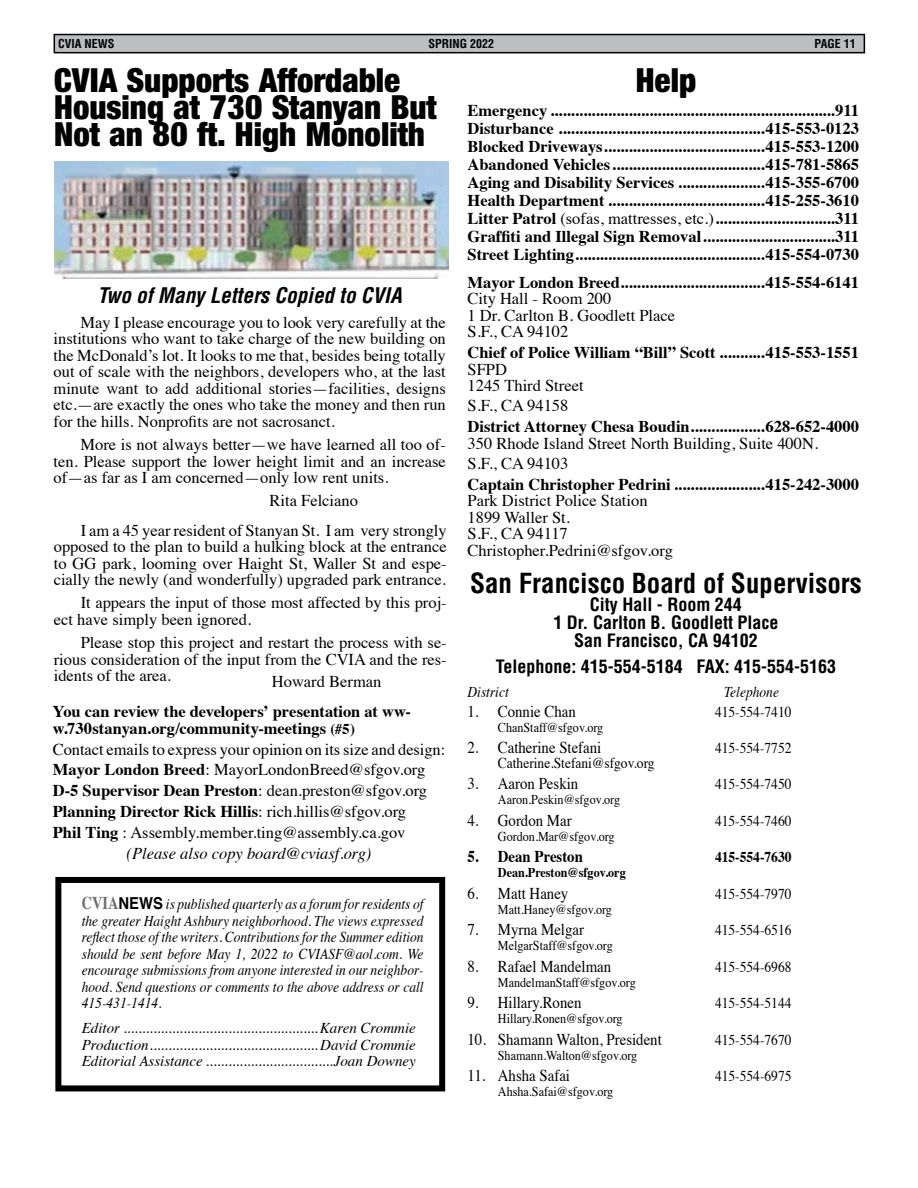
<style>
.page{position:relative;width:918px;height:1188px;background:#fff}
.page>*{position:absolute;margin:0;border:0;box-sizing:border-box;transform-origin:0 0}
.t1{font:33px/27px "Harvest";color:#000}
.t2{font:700 condensed 27px "Helvetica";color:#000}
.t3{font:italic 700 condensed 21px "Helvetica";color:#000}
.t4{font:700 condensed 18px/18px "Helvetica";color:#000;text-align:center}
.t5{font:16.5px/16.5px "Times";color:#000}
.t6{font:700 16.5px/18px "Times";color:#000;text-align:justify}
.t7{font:16.5px "Times";color:#000;scale:.9 1}
.t8{font:italic 16.5px "Times";color:#000}
.t9{font:700 16.5px "Times";color:#000;scale:.9 1}
.t10{font:italic 15px/16.5px "Times";color:#000;text-align:justify;scale:.9 1}
.t11{font:italic 15px/16.5px "Times";color:#000;text-align:justify}
.t12{font:15px "Times";color:#000;scale:.9 1}
.t13{font:700 15px "Times";color:#000;scale:.9 1}
.t14{font:13.5px "Times";color:#000;scale:.9 1}
.t15{font:700 13.5px "Times";color:#000;scale:.9 1}
.t16{font:700 condensed 12px "Helvetica";color:#000}
.s1{font-weight:400}
.s2{font-size:15px}
.s3{font-weight:700}
.s4{font-weight:700;font-style:normal;font-size:18px;color:#6d6e71}
.s5{font-family:"Helvetica";font-weight:700;font-style:normal;font-size:16.5px}
</style>
<div class="page">
<div style="left:54px;top:35px;width:810px;height:18px;background:#bcbec0"></div>
<div style="left:54px;top:34px;width:811px;height:19px;border:2px solid #000"></div>
<div style="left:55px;top:877px;width:390px;height:214px;border:6px solid #000"></div>
<img style="left:54px;top:161px;width:394px;height:117px">
<p class="t16" style="left:58px;top:36px;width:58px">CVIA NEWS</p>
<p class="t16" style="left:428px;top:36px;width:67px">SPRING 2022</p>
<p class="t16" style="left:815px;top:36px;width:43px">PAGE 11</p>
<h1 class="t1" style="left:54px;top:68px;width:384px">CVIA Supports Affordable<br>Housing at 730 Stanyan But<br>Not an 80 ft. High Monolith</h1>
<h1 class="t1" style="left:636px;top:68px;width:62px">Help</h1>
<p class="t6" style="left:468px;top:99px;width:393px">Emergency .....................................................................911<br>Disturbance ..................................................415-553-0123<br>Blocked Driveways.......................................415-553-1200<br>Abandoned Vehicles.....................................415-781-5865<br>Aging and Disability Services .....................415-355-6700<br>Health Department ......................................415-255-3610<br>Litter Patrol <span class="s1">(sofas, mattresses, etc.)</span>.............................311<br>Graffiti and Illegal Sign Removal................................311<br>Street Lighting..............................................415-554-0730</p>
<p class="t6" style="left:468px;top:272px;width:393px">Mayor London Breed...................................415-554-6141</p>
<p class="t5" style="left:468px;top:289px;width:209px">City Hall - Room 200<br>1 Dr. Carlton B. Goodlett Place<br>S.F., CA 94102</p>
<p class="t6" style="left:468px;top:342px;width:393px">Chief of Police William “Bill” Scott ...........415-553-1551</p>
<p class="t5" style="left:468px;top:360px;width:118px">SFPD<br>1245 Third Street</p>
<p class="t5" style="left:468px;top:396px;width:102px">S.F., CA 94158</p>
<p class="t6" style="left:468px;top:416px;width:393px">District Attorney Chesa Boudin..................628-652-4000</p>
<p class="t5" style="left:468px;top:432px;width:352px;line-height:19.8px">350 Rhode Island Street North Building, Suite 400N.<br>S.F., CA 94103</p>
<p class="t6" style="left:468px;top:473px;width:393px">Captain Christopher Pedrini ......................415-242-3000</p>
<p class="t5" style="left:468px;top:491px;width:207px">Park District Police Station<br>1899 Waller St.<br>S.F., CA 94117<br>Christopher.Pedrini@sfgov.org</p>
<h2 class="t2" style="left:470px;top:567px;width:393px">San Francisco Board of Supervisors</h2>
<p class="t4" style="left:553px;top:596px;width:227px">City Hall - Room 244<br>1 Dr. Carlton B. Goodlett Place<br>San Francisco, CA 94102</p>
<p class="t4" style="left:496px;top:658px;width:342px">Telephone: 415-554-5184 FAX: 415-554-5163</p>
<p class="t10" style="left:468px;top:683px;width:47px">District</p>
<p class="t10" style="left:724px;top:683px;width:63px">Telephone</p>
<p class="t7" style="left:468px;top:696px;width:122px">1. Connie Chan</p>
<p class="t12" style="left:715px;top:697px;width:86px">415-554-7410</p>
<p class="t14" style="left:498px;top:714px;width:119px">ChanStaff@sfgov.org</p>
<p class="t7" style="left:468px;top:732px;width:150px">2. Catherine Stefani</p>
<p class="t12" style="left:715px;top:734px;width:86px">415-554-7752</p>
<p class="t12" style="left:498px;top:749px;width:176px">Catherine.Stefani@sfgov.org</p>
<p class="t7" style="left:468px;top:768px;width:125px">3. Aaron Peskin</p>
<p class="t12" style="left:715px;top:770px;width:86px">415-554-7450</p>
<p class="t14" style="left:498px;top:787px;width:137px">Aaron.Peskin@sfgov.org</p>
<p class="t7" style="left:468px;top:805px;width:117px">4. Gordon Mar</p>
<p class="t12" style="left:715px;top:807px;width:86px">415-554-7460</p>
<p class="t14" style="left:498px;top:824px;width:131px">Gordon.Mar@sfgov.org</p>
<p class="t9" style="left:468px;top:841px;width:130px">5. Dean Preston</p>
<p class="t13" style="left:715px;top:843px;width:86px">415-554-7630</p>
<p class="t15" style="left:498px;top:860px;width:144px">Dean.Preston@sfgov.org</p>
<p class="t7" style="left:468px;top:878px;width:114px">6. Matt Haney</p>
<p class="t12" style="left:715px;top:880px;width:86px">415-554-7970</p>
<p class="t14" style="left:498px;top:897px;width:128px">Matt.Haney@sfgov.org</p>
<p class="t7" style="left:468px;top:914px;width:131px">7. Myrna Melgar</p>
<p class="t12" style="left:715px;top:916px;width:86px">415-554-6516</p>
<p class="t14" style="left:498px;top:933px;width:129px">MelgarStaff@sfgov.org</p>
<p class="t7" style="left:468px;top:951px;width:161px">8. Rafael Mandelman</p>
<p class="t12" style="left:715px;top:953px;width:86px">415-554-6968</p>
<p class="t14" style="left:498px;top:970px;width:155px">MandelmanStaff@sfgov.org</p>
<p class="t7" style="left:468px;top:987px;width:128px">9. Hillary.Ronen</p>
<p class="t12" style="left:715px;top:989px;width:86px">415-554-5144</p>
<p class="t14" style="left:498px;top:1006px;width:140px">Hillary.Ronen@sfgov.org</p>
<p class="t7" style="left:468px;top:1024px;width:217px">10. Shamann Walton, President</p>
<p class="t12" style="left:715px;top:1026px;width:86px">415-554-7670</p>
<p class="t14" style="left:498px;top:1042px;width:156px">Shamann.Walton@sfgov.org</p>
<p class="t7" style="left:468px;top:1060px;width:115px">11. Ahsha Safai</p>
<p class="t12" style="left:715px;top:1062px;width:86px">415-554-6975</p>
<p class="t14" style="left:498px;top:1079px;width:130px">Ahsha.Safai@sfgov.org</p>
<p class="t3" style="left:98px;top:282px;width:306px">Two of Many Letters Copied to CVIA</p>
<p class="t5" style="left:54px;top:313px;width:394px;text-align:justify;text-indent:27px">May I please encourage you to look very carefully at the institutions who want to take charge of the new building on the McDonald’s lot. It looks to me that, besides being totally out of scale with the neighbors, developers who, at the last minute want to add additional stories—facilities, designs etc.—are exactly the ones who take the money and then run for the hills. Nonprofits are not sacrosanct.</p>
<p class="t5" style="left:54px;top:435px;width:394px;text-align:justify;text-indent:27px">More is not always better—we have learned all too of&shy;ten. Please support the lower height limit and an increase of—as far as I am concerned—only low rent units.</p>
<p class="t5" style="left:270px;top:491px;width:90px">Rita Felciano</p>
<p class="t5" style="left:54px;top:520px;width:395px;text-align:justify;text-indent:27px">I am a 45 year resident of Stanyan St. I am very strongly opposed to the plan to build a hulking block at the entrance to GG park, looming over Haight St, Waller St and espe&shy;cially the newly (and wonderfully) upgraded park entrance.</p>
<p class="t5" style="left:54px;top:593px;width:395px;text-indent:27px">It appears the input of those most affected by this proj&shy;ect have simply been ignored.</p>
<p class="t5" style="left:54px;top:633px;width:395px;text-align:justify;text-indent:27px">Please stop this project and restart the process with se&shy;rious consideration of the input from the CVIA and the res&shy;idents of the area.</p>
<p class="t5" style="left:272px;top:672px;width:111px">Howard Berman</p>
<p class="t6" style="left:53px;top:702px;width:360px;line-height:16.5px">You can review the developers’ presentation at ww&shy;w.730stanyan.org/community-meetings <span class="s2">(#5)</span></p>
<p class="t5" style="left:53px;top:739px;width:394px">Contact emails to express your opinion on its size and design:</p>
<p class="t5" style="left:53px;top:760px;width:374px"><span class="s3">Mayor London Breed</span>: MayorLondonBreed@sfgov.org</p>
<p class="t6" style="left:53px;top:780px;width:376px">D-5 Supervisor Dean Preston<span class="s1">: dean.preston@sfgov.org</span></p>
<p class="t6" style="left:53px;top:801px;width:355px">Planning Director Rick Hillis<span class="s1">: rich.hillis@sfgov.org</span></p>
<p class="t5" style="left:53px;top:823px;width:354px"><span class="s3">Phil Ting</span> : Assembly.member.ting@assembly.ca.gov</p>
<p class="t8" style="left:127px;top:839px;width:246px">(Please also copy board@cviasf.org)</p>
<p class="t10" style="left:82px;top:895px;width:381px"><span class="s4">CVIA</span><span class="s5">NEWS</span> is published quarterly as a forum for residents of the greater Haight Ashbury neighborhood. The views expressed reflect those of the writers. Contributions for the Summer edition should be sent before May 1, 2022 to CVIASF@aol.com. We encourage submissions from anyone interested in our neighbor&shy;hood. Send questions or comments to the above address or call 415-431-1414.</p>
<p class="t11" style="left:82px;top:1019px;width:336px">Editor ....................................................Karen Crommie Production............................................. David Crommie Editorial Assistance ..................................Joan Downey</p>
</div>
